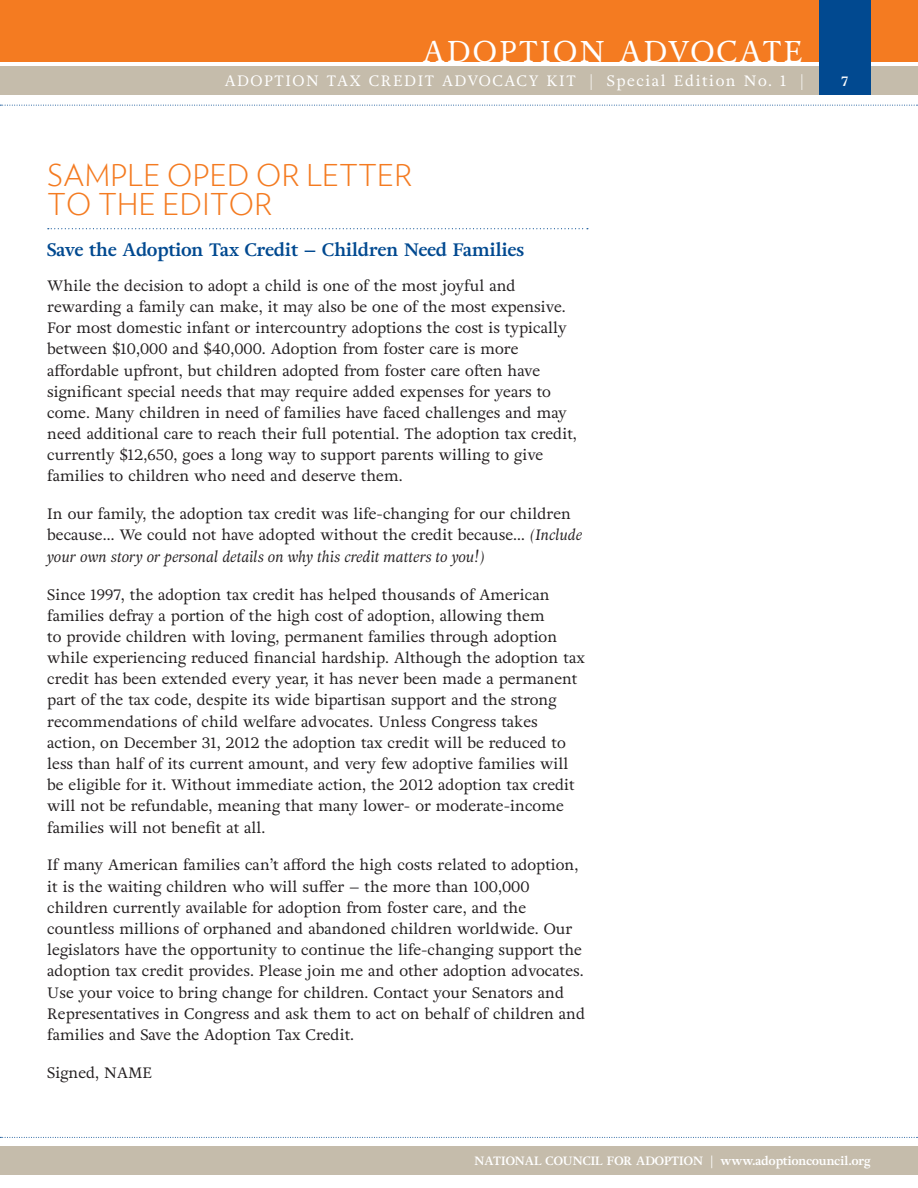
<style>
.page{position:relative;width:918px;height:1188px;background:#fff}
.page>*{position:absolute;margin:0;border:0;box-sizing:border-box;transform-origin:0 0}
.Subhead_-_ORANGE_wit{font:300 30px/28.7px "Verlag";letter-spacing:.015em;color:#f47b21}
.t1{font:30px "Adriane Text";letter-spacing:.07em;color:#fff}
.text{font:700 18px "Adriane Text";color:#014990}
.Body_Text{font:15px/21.1px "Adriane Text";color:#231f20}
.t2{font:15px "Adriane Text";letter-spacing:.1em;color:#fff}
.t3{font:700 13.5px "Adriane Text";color:#fff}
.t4{font:700 12px "Adriane Text";color:#fff}
.s1{font-style:italic}
</style>
<div class="page">
<div style="left:0;top:0;width:918px;height:62px;background:#f47b21"></div>
<div style="left:0;top:66px;width:918px;height:29px;background:#c5bcab"></div>
<div style="left:0;top:1146px;width:918px;height:28px;background:#c5bcab"></div>
<svg style="left:0;top:105px;width:918px;height:1px"></svg>
<svg style="left:0;top:1137px;width:918px;height:1px"></svg>
<div style="left:819px;top:0;width:52px;height:94px;background:#014990"></div>
<svg style="left:48px;top:228px;width:540px;height:1px"></svg>
<h1 class="t1" style="left:423px;top:33px;width:382px">ADOPTION ADVOCATE</h1>
<p class="t2" style="left:225px;top:72px;width:580px">ADOPTION TAX CREDIT ADVOCACY KIT | Special Edition No. 1 |</p>
<p class="Subhead_-_ORANGE_wit" style="left:47px;top:159px;width:366px">SAMPLE OPED OR LETTER<br>TO THE EDITOR</p>
<p class="text" style="left:47px;top:239px;width:478px">Save the Adoption Tax Credit – Children Need Families</p>
<p class="Body_Text" style="left:47px;top:275px;width:531px">While the decision to adopt a child is one of the most joyful and rewarding a family can make, it may also be one of the most expensive.<br>For most domestic infant or intercountry adoptions the cost is typically between $10,000 and $40,000. Adoption from foster care is more affordable upfront, but children adopted from foster care often have significant special needs that may require added expenses for years to come. Many children in need of families have faced challenges and may need additional care to reach their full potential. The adoption tax credit, currently $12,650, goes a long way to support parents willing to give families to children who need and deserve them.</p>
<p class="Body_Text" style="left:47px;top:504px;width:536px">In our family, the adoption tax credit was life-changing for our children because… We could not have adopted without the credit because… <span class="s1">(Include your own story or personal details on why this credit matters to you!)</span></p>
<p class="Body_Text" style="left:47px;top:584px;width:539px">Since 1997, the adoption tax credit has helped thousands of American families defray a portion of the high cost of adoption, allowing them<br>to provide children with loving, permanent families through adoption while experiencing reduced financial hardship. Although the adoption tax credit has been extended every year, it has never been made a permanent part of the tax code, despite its wide bipartisan support and the strong recommendations of child welfare advocates. Unless Congress takes action, on December 31, 2012 the adoption tax credit will be reduced to less than half of its current amount, and very few adoptive families will be eligible for it. Without immediate action, the 2012 adoption tax credit will not be refundable, meaning that many lower- or moderate-income families will not benefit at all.</p>
<p class="Body_Text" style="left:47px;top:855px;width:540px">If many American families can’t afford the high costs related to adoption, it is the waiting children who will suffer – the more than 100,000 children currently available for adoption from foster care, and the countless millions of orphaned and abandoned children worldwide. Our legislators have the opportunity to continue the life-changing support the adoption tax credit provides. Please join me and other adoption advocates.<br>Use your voice to bring change for children. Contact your Senators and Representatives in Congress and ask them to act on behalf of children and families and Save the Adoption Tax Credit.</p>
<p class="Body_Text" style="left:47px;top:1062px;width:107px">Signed, NAME</p>
<p class="t3" style="left:842px;top:73px;width:8px">7</p>
<p class="t4" style="left:474px;top:1153px;width:398px">NATIONAL COUNCIL FOR ADOPTION | www.adoptioncouncil.org</p>
</div>
